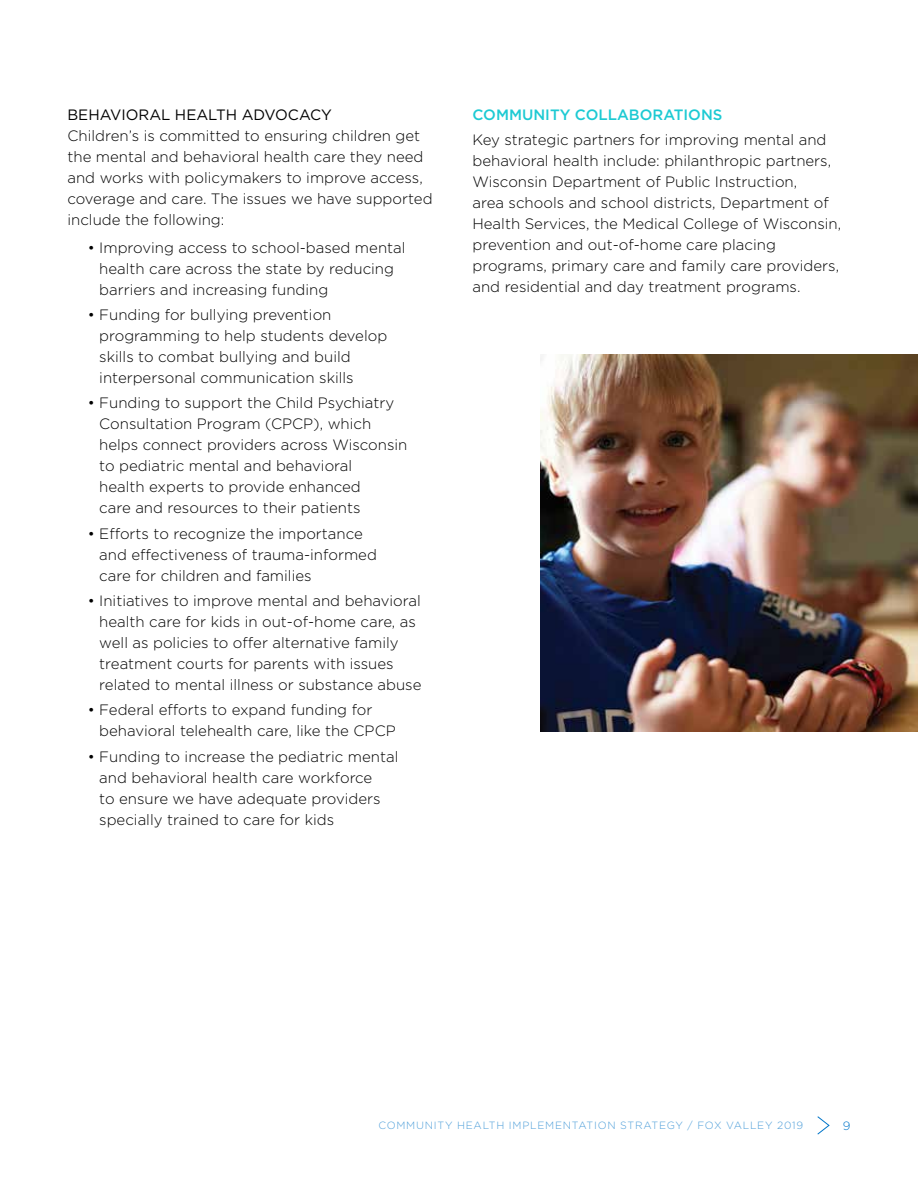
<style>
.page{position:relative;width:918px;height:1188px;background:#fff}
.page>*{position:absolute;margin:0;border:0;box-sizing:border-box;transform-origin:0 0}
.t1{font:300 15px/21px "Gotham";color:#000}
.t2{font:15px "Gotham";color:#000}
.t3{font:500 15px "Gotham";color:#1dcad3}
.t4{font:300 12px "Gotham";color:#0075c9}
.t5{font:300 10.5px "Gotham";letter-spacing:.07em;color:#4d9ed9}
</style>
<div class="page">
<img style="left:540px;top:354px;width:378px;height:378px">
<svg style="left:817px;top:1116px;width:13px;height:19px"></svg>
<p class="t2" style="left:68px;top:105px;width:266px">BEHAVIORAL HEALTH ADVOCACY</p>
<p class="t1" style="left:68px;top:125px;width:367px">Children’s is committed to ensuring children get the mental and behavioral health care they need and works with policymakers to improve access, coverage and care. The issues we have supported include the following:</p>
<p class="t1" style="left:99px;top:237px;width:308px;text-indent:-12px">• Improving access to school-based mental health care across the state by reducing barriers and increasing funding</p>
<p class="t1" style="left:99px;top:304px;width:289px;text-indent:-12px">• Funding for bullying prevention programming to help students develop skills to combat bullying and build interpersonal communication skills</p>
<p class="t1" style="left:99px;top:392px;width:310px;text-indent:-12px">• Funding to support the Child Psychiatry Consultation Program (CPCP), which helps connect providers across Wisconsin to pediatric mental and behavioral<br>health experts to provide enhanced<br>care and resources to their patients</p>
<p class="t1" style="left:99px;top:523px;width:279px;text-indent:-12px">• Efforts to recognize the importance and effectiveness of trauma-informed care for children and families</p>
<p class="t1" style="left:99px;top:590px;width:324px;text-indent:-12px">• Initiatives to improve mental and behavioral health care for kids in out-of-home care, as well as policies to offer alternative family treatment courts for parents with issues related to mental illness or substance abuse</p>
<p class="t1" style="left:99px;top:699px;width:298px;text-indent:-12px">• Federal efforts to expand funding for behavioral telehealth care, like the CPCP</p>
<p class="t1" style="left:99px;top:745px;width:301px;text-indent:-12px">• Funding to increase the pediatric mental and behavioral health care workforce<br>to ensure we have adequate providers specially trained to care for kids</p>
<p class="t3" style="left:472px;top:105px;width:252px">COMMUNITY COLLABORATIONS</p>
<p class="t1" style="left:472px;top:129px;width:370px">Key strategic partners for improving mental and behavioral health include: philanthropic partners, Wisconsin Department of Public Instruction,<br>area schools and school districts, Department of Health Services, the Medical College of Wisconsin, prevention and out-of-home care placing programs, primary care and family care providers, and residential and day treatment programs.</p>
<p class="t5" style="left:378px;top:1119px;width:426px">COMMUNITY HEALTH IMPLEMENTATION STRATEGY / FOX VALLEY 2019</p>
<p class="t4" style="left:843px;top:1118px;width:9px">9</p>
</div>
